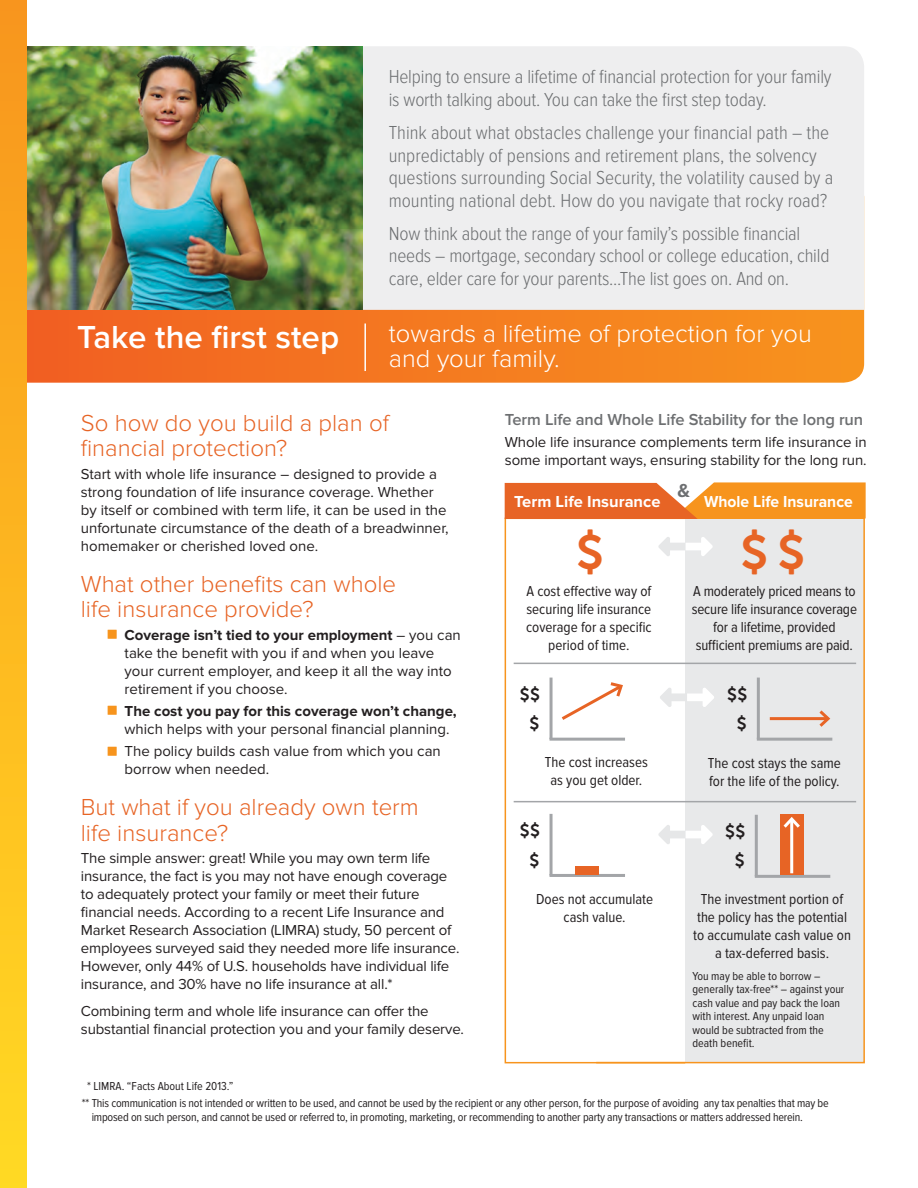
<style>
.page{position:relative;width:918px;height:1188px;background:#fff}
.page>*{position:absolute;margin:0;border:0;box-sizing:border-box;transform-origin:0 0}
.t1{font:600 33px "Proxima Nova";color:#fff}
.t2{font:300 25.5px/25.5px "Proxima Nova";color:#fff}
.t3{font:300 24px/25.5px "Proxima Nova";color:#e76425}
.t4{font:300 19.5px/22.5px "Proxima Nova Cond";letter-spacing:-.01em;color:#6d6f71}
.t5{font:700 19.5px "Proxima Nova";color:#6d6f71}
.t6{font:600 16.5px "Proxima Nova";letter-spacing:-.005em;color:#6d6f71}
.t7{font:700 16.5px "Proxima Nova";color:#fff;scale:.95 1}
.t8{font:700 16.5px "Proxima Nova";color:#fff}
.t9{font:15px/18px "Proxima Nova";letter-spacing:-.005em;color:#231f20}
.t10{font:15px/18px "Proxima Nova Cond";color:#231f20;text-align:center}
.t11{font:700 15px "Proxima Nova";color:#231f20}
.t12{font:12px/13.5px "Proxima Nova Cond";letter-spacing:-.015em;color:#231f20}
.s1{font-weight:700}
</style>
<div class="page">
<svg style="left:27px;top:310px;width:837px;height:73px;background:#f47a21"></svg>
<div style="left:363px;top:46px;width:501px;height:264px;background:#eeeeef"></div>
<img style="left:27px;top:46px;width:336px;height:264px">
<div style="left:685px;top:517px;width:178px;height:546px;background:#e6e7e8"></div>
<div style="left:595px;top:517px;width:270px;height:546px;border:2px solid #f7941d"></div>
<div style="left:504px;top:517px;width:182px;height:546px;border:2px solid #f7941d"></div>
<hr style="left:513px;top:662px;width:343px;height:2px;background:#a3a5a8">
<hr style="left:513px;top:801px;width:343px;height:1px;background:#a3a5a8">
<svg style="left:504px;top:482px;width:361px;height:37px;background:#f08531"></svg>
<hr style="left:549px;top:677px;width:3px;height:62px;background:#a3a5a8">
<hr style="left:549px;top:737px;width:76px;height:3px;background:#a3a5a8">
<hr style="left:549px;top:814px;width:3px;height:61px;background:#a3a5a8">
<hr style="left:549px;top:874px;width:76px;height:3px;background:#a3a5a8">
<hr style="left:755px;top:815px;width:3px;height:61px;background:#a3a5a8">
<hr style="left:754px;top:875px;width:76px;height:3px;background:#a3a5a8">
<hr style="left:757px;top:677px;width:3px;height:62px;background:#a3a5a8">
<hr style="left:757px;top:737px;width:75px;height:3px;background:#a3a5a8">
<svg style="left:561px;top:680px;width:62px;height:42px"></svg>
<hr style="left:769px;top:717px;width:59px;height:3px;background:#e76425">
<svg style="left:816px;top:710px;width:15px;height:17px"></svg>
<div style="left:575px;top:866px;width:24px;height:8px;background:#e76425"></div>
<div style="left:780px;top:815px;width:24px;height:60px;background:#e76425"></div>
<hr style="left:790px;top:819px;width:3px;height:54px;background:#fff">
<svg style="left:780px;top:814px;width:23px;height:17px"></svg>
<hr style="left:364px;top:323px;width:2px;height:48px;background:#fff">
<svg style="left:0;top:0;width:27px;height:1188px;background:#fcb720"></svg>
<svg style="left:595px;top:528px;width:3px;height:46px"></svg>
<svg style="left:683px;top:536px;width:29px;height:20px"></svg>
<svg style="left:683px;top:686px;width:31px;height:21px"></svg>
<svg style="left:683px;top:823px;width:30px;height:21px"></svg>
<h1 class="t1" style="left:77px;top:317px;width:263px">Take the first step</h1>
<h3 class="t4" style="left:389px;top:66px;width:444px">Helping to ensure a lifetime of financial protection for your family is worth talking about. You can take the first step today.</h3>
<p class="t4" style="left:389px;top:122px;width:446px">Think about what obstacles challenge your financial path – the unpredictably of pensions and retirement plans, the solvency questions surrounding Social Security, the volatility caused by a mounting national debt. How do you navigate that rocky road?</p>
<h3 class="t4" style="left:389px;top:223px;width:442px">Now think about the range of your family’s possible financial needs – mortgage, secondary school or college education, child care, elder care for your parents...The list goes on. And on.</h3>
<h2 class="t2" style="left:389px;top:321px;width:424px">towards a lifetime of protection for you and your family.</h2>
<h3 class="t3" style="left:81px;top:410px;width:310px">So how do you build a plan of financial protection?</h3>
<p class="t9" style="left:81px;top:465px;width:369px">Start with whole life insurance – designed to provide a strong foundation of life insurance coverage. Whether by itself or combined with term life, it can be used in the unfortunate circumstance of the death of a breadwinner, homemaker or cherished loved one.</p>
<h3 class="t3" style="left:81px;top:571px;width:317px">What other benefits can whole life insurance provide?</h3>
<p class="t9" style="left:125px;top:626px;width:338px"><span class="s1">Coverage isn’t tied to your employment</span> – you can take the benefit with you if and when you leave your current employer, and keep it all the way into retirement if you choose.</p>
<p class="t11" style="left:125px;top:702px;width:334px">The cost you pay for this coverage won’t change,</p>
<p class="t9" style="left:125px;top:718px;width:326px;line-height:22.4px">which helps with your personal financial planning.<br>The policy builds cash value from which you can</p>
<p class="t9" style="left:125px;top:760px;width:146px">borrow when needed.</p>
<h3 class="t3" style="left:81px;top:794px;width:339px">But what if you already own term life insurance?</h3>
<p class="t9" style="left:81px;top:849px;width:380px">The simple answer: great! While you may own term life insurance, the fact is you may not have enough coverage to adequately protect your family or meet their future financial needs. According to a recent Life Insurance and Market Research Association (LIMRA) study, 50 percent of employees surveyed said they needed more life insurance.<br>However, only 44% of U.S. households have individual life insurance, and 30% have no life insurance at all.*</p>
<p class="t9" style="left:81px;top:1002px;width:384px">Combining term and whole life insurance can offer the substantial financial protection you and your family deserve.</p>
<p class="t6" style="left:505px;top:410px;width:360px">Term Life and Whole Life Stability for the long run</p>
<p class="t9" style="left:505px;top:433px;width:363px">Whole life insurance complements term life insurance in some important ways, ensuring stability for the long run.</p>
<p class="t8" style="left:514px;top:492px;width:148px">Term Life Insurance</p>
<h3 class="t5" style="left:677px;top:480px;width:14px">&amp;</h3>
<p class="t7" style="left:704px;top:492px;width:158px">Whole Life Insurance</p>
<p class="t10" style="left:526px;top:582px;width:127px">A cost effective way of securing life insurance coverage for a specific period of time.</p>
<p class="t10" style="left:691px;top:582px;width:167px">A moderately priced means to secure life insurance coverage for a lifetime, provided sufficient premiums are paid.</p>
<p class="t10" style="left:545px;top:754px;width:105px">The cost increases as you get older.</p>
<p class="t10" style="left:708px;top:754px;width:134px;text-align:left">The cost stays the same for the life of the policy.</p>
<p class="t10" style="left:536px;top:890px;width:119px">Does not accumulate cash value.</p>
<p class="t10" style="left:693px;top:890px;width:159px">The investment portion of the policy has the potential to accumulate cash value on a tax-deferred basis.</p>
<p class="t12" style="left:692px;top:969px;width:153px">You may be able to borrow – generally tax-free** – against your cash value and pay back the loan with interest. Any unpaid loan would be subtracted from the death benefit.</p>
<p class="t12" style="left:82px;top:1077px;width:748px;line-height:17.9px;text-indent:5px">* LIMRA. “Facts About Life 2013.”<br>** This communication is not intended or written to be used, and cannot be used by the recipient or any other person, for the purpose of avoiding any tax penalties that may be</p>
<p class="t12" style="left:92px;top:1110px;width:713px">imposed on such person, and cannot be used or referred to, in promoting, marketing, or recommending to another party any transactions or matters addressed herein.</p>
</div>
